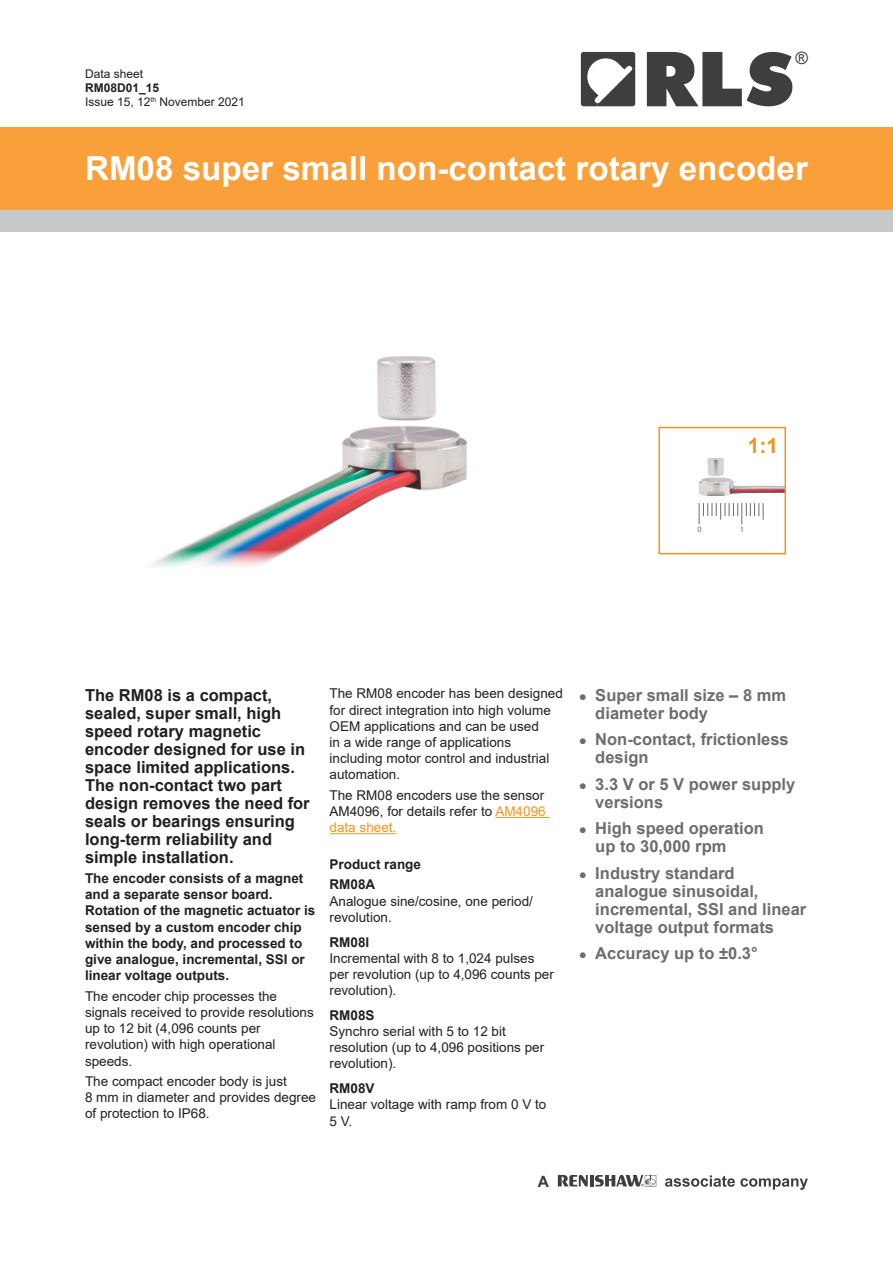
<style>
.page{position:relative;width:893px;height:1263px;background:#fff}
.page>*{position:absolute;margin:0;border:0;box-sizing:border-box;transform-origin:0 0}
.t1{font:700 33.15px "Arial";color:#fff}
.t2{font:700 21px "Arial";color:#f7931d}
.t3{font:16.95px "Arial";color:#3e3e3f}
.t4{font:700 16.5px/18px "Arial";color:#6c6d70}
.IntroBody{font:700 16.5px/18px "Arial";color:#231f20}
.t5{font:700 15.6px "Arial";color:#3e3e3f}
.IntroBody-2{font:13.5px/16.2px "Arial";color:#231f20}
.IntroBody-3{font:700 13.5px/16.2px "Arial";color:#231f20}
.Intro{font:13.5px/16.2px "Arial";color:#231f20}
.t6{font:12px "Arial";color:#231f20}
.t7{font:700 12px "Arial";color:#231f20}
.t8{font:7.5px "Arial";color:#6c6d70}
.s1{color:#f7931d}
.s2{font-weight:400;font-size:13.5px}
</style>
<div class="page">
<div style="left:0;top:128px;width:893px;height:85px;background:#f9a03a"></div>
<div style="left:0;top:211px;width:893px;height:21px;background:#c7c8ca"></div>
<svg style="left:647px;top:52px;width:145px;height:54px"></svg>
<svg style="left:581px;top:52px;width:54px;height:54px"></svg>
<svg style="left:558px;top:1175px;width:30px;height:11px"></svg>
<hr style="left:590px;top:1175px;width:4px;height:11px;background:#3e3e3f">
<svg style="left:665px;top:1175px;width:143px;height:15px"></svg>
<svg style="left:595px;top:1175px;width:61px;height:11px"></svg>
<img style="left:698px;top:458px;width:85px;height:58px">
<div style="left:658px;top:427px;width:128px;height:127px;border:2px solid #f7931d"></div>
<img style="left:151px;top:356px;width:316px;height:211px">
<svg style="left:699px;top:503px;width:65px;height:21px"></svg>
<hr style="left:495px;top:817px;width:54px;height:1px;background:#f7931d">
<hr style="left:330px;top:833px;width:66px;height:1px;background:#f7931d">
<p class="t6" style="left:85px;top:65px;width:60px">Data sheet</p>
<p class="t7" style="left:85px;top:79px;width:76px">RM08D01_15</p>
<p class="t6" style="left:85px;top:94px;width:161px">Issue 15, 12<sup>th</sup> November 2021</p>
<p class="t3" style="left:795px;top:47px;width:14px">®</p>
<p class="t1" style="left:85px;top:145px;width:724px">RM08 super small non-contact rotary encoder</p>
<p class="t2" style="left:748px;top:431px;width:32px">1:1</p>
<p class="t8" style="left:697px;top:524px;width:6px">0</p>
<p class="t8" style="left:740px;top:524px;width:6px">1</p>
<p class="IntroBody" style="left:85px;top:686px;width:226px">The RM08 is a compact, sealed, super small, high speed rotary magnetic encoder designed for use in space limited applications.<br>The non-contact two part design removes the need for seals or bearings ensuring long-term reliability and simple installation.</p>
<p class="IntroBody-3" style="left:85px;top:870px;width:232px">The encoder consists of a magnet and a separate sensor board.<br>Rotation of the magnetic actuator is sensed by a custom encoder chip within the body, and processed to give analogue, incremental, SSI or linear voltage outputs.</p>
<p class="IntroBody-2" style="left:85px;top:988px;width:230px">The encoder chip processes the signals received to provide resolutions up to 12 bit (4,096 counts per revolution) with high operational speeds.</p>
<p class="Intro" style="left:85px;top:1073px;width:233px">The compact encoder body is just<br>8 mm in diameter and provides degree of protection to IP68.</p>
<p class="IntroBody-2" style="left:330px;top:685px;width:235px">The RM08 encoder has been designed for direct integration into high volume<br>OEM applications and can be used<br>in a wide range of applications including motor control and industrial automation.</p>
<p class="IntroBody-2" style="left:330px;top:787px;width:218px;text-align:justify">The RM08 encoders use the sensor AM4096, for details refer to <span class="s1">AM4096 data sheet.</span></p>
<p class="IntroBody-3" style="left:330px;top:856px;width:93px">Product range</p>
<p class="IntroBody-3" style="left:330px;top:877px;width:47px">RM08A</p>
<p class="IntroBody-2" style="left:330px;top:893px;width:205px">Analogue sine/cosine, one period/ revolution.</p>
<p class="IntroBody-3" style="left:330px;top:934px;width:41px">RM08I</p>
<p class="IntroBody-2" style="left:330px;top:950px;width:226px">Incremental with 8 to 1,024 pulses per revolution (up to 4,096 counts per revolution).</p>
<p class="IntroBody-3" style="left:330px;top:1007px;width:47px">RM08S</p>
<p class="IntroBody-2" style="left:330px;top:1023px;width:216px">Synchro serial with 5 to 12 bit resolution (up to 4,096 positions per revolution).</p>
<p class="IntroBody-3" style="left:330px;top:1080px;width:47px">RM08V</p>
<p class="IntroBody-2" style="left:330px;top:1096px;width:218px">Linear voltage with ramp from 0 V to<br>5 V.</p>
<p class="t4" style="left:595px;top:686px;width:192px;text-indent:-16px"><span class="s2">●</span> Super small size – 8 mm diameter body</p>
<p class="t4" style="left:595px;top:730px;width:195px;text-indent:-16px"><span class="s2">●</span> Non-contact, frictionless design</p>
<p class="t4" style="left:595px;top:775px;width:201px;text-indent:-16px"><span class="s2">●</span> 3.3 V or 5 V power supply versions</p>
<p class="t4" style="left:595px;top:819px;width:170px;text-indent:-16px"><span class="s2">●</span> High speed operation up to 30,000 rpm</p>
<p class="t4" style="left:595px;top:864px;width:212px;text-indent:-16px"><span class="s2">●</span> Industry standard analogue sinusoidal, incremental, SSI and linear voltage output formats</p>
<p class="t4" style="left:579px;top:944px;width:180px"><span class="s2">●</span> Accuracy up to ±0.3°</p>
<p class="t5" style="left:538px;top:1170px;width:13px">A</p>
</div>
